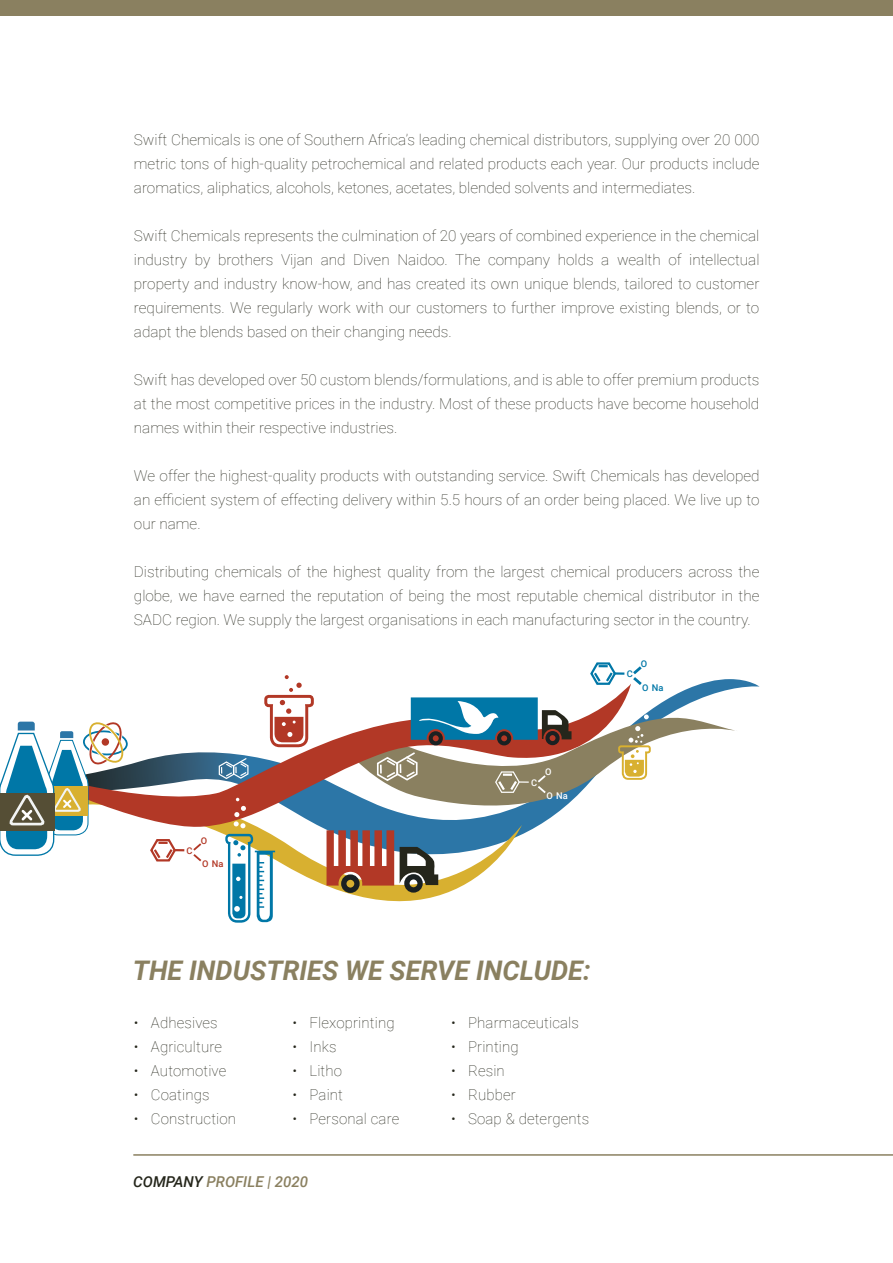
<style>
.page{position:relative;width:893px;height:1263px;background:#fff}
.page>*{position:absolute;margin:0;border:0;box-sizing:border-box;transform-origin:0 0}
.t1{font:italic 700 27px "Roboto";color:#8a8060}
.t2{font:100 15px/24px "Roboto";color:#25261b;text-align:justify}
.t3{font:italic 500 15px "Roboto";color:#8a8060}
.t4{font:500 9.3px "Roboto";color:#b23826}
.t5{font:500 9.3px "Roboto";color:#0077a7}
.t6{font:500 9.3px "Roboto";color:#fff}
.s1{color:#25261b}
</style>
<div class="page">
<div style="left:0;top:0;width:893px;height:15px;background:#8a8060"></div>
<svg style="left:522px;top:679px;width:238px;height:156px"></svg>
<svg style="left:184px;top:831px;width:338px;height:71px"></svg>
<div style="left:341px;top:874px;width:19px;height:19px;border:5px solid #1a2122;border-radius:50%"></div>
<div style="left:404px;top:874px;width:19px;height:19px;border:5px solid #1a2122;border-radius:50%"></div>
<svg style="left:327px;top:831px;width:67px;height:54px;background:#b05e52"></svg>
<svg style="left:400px;top:847px;width:38px;height:38px"></svg>
<svg style="left:129px;top:684px;width:502px;height:147px"></svg>
<svg style="left:0;top:721px;width:129px;height:135px"></svg>
<svg style="left:263px;top:675px;width:52px;height:74px"></svg>
<svg style="left:224px;top:798px;width:51px;height:125px"></svg>
<svg style="left:218px;top:757px;width:32px;height:23px"></svg>
<svg style="left:191px;top:841px;width:12px;height:22px"></svg>
<svg style="left:150px;top:839px;width:34px;height:23px"></svg>
<svg style="left:630px;top:666px;width:15px;height:22px"></svg>
<svg style="left:589px;top:662px;width:35px;height:24px"></svg>
<svg style="left:344px;top:697px;width:394px;height:115px"></svg>
<hr style="left:133px;top:1154px;width:760px;height:2px;background:#8a8060">
<p class="t2" style="left:134px;top:127px;width:627px">Swift Chemicals is one of Southern Africa’s leading chemical distributors, supplying over 20 000 metric tons of high-quality petrochemical and related products each year. Our products include aromatics, aliphatics, alcohols, ketones, acetates, blended solvents and intermediates.</p>
<p class="t2" style="left:134px;top:223px;width:627px">Swift Chemicals represents the culmination of 20 years of combined experience in the chemical industry by brothers Vijan and Diven Naidoo. The company holds a wealth of intellectual property and industry know-how, and has created its own unique blends, tailored to customer requirements. We regularly work with our customers to further improve existing blends, or to adapt the blends based on their changing needs.</p>
<p class="t2" style="left:134px;top:367px;width:627px">Swift has developed over 50 custom blends/formulations, and is able to offer premium products at the most competitive prices in the industry. Most of these products have become household names within their respective industries.</p>
<p class="t2" style="left:134px;top:463px;width:627px">We offer the highest-quality products with outstanding service. Swift Chemicals has developed an efficient system of effecting delivery within 5.5 hours of an order being placed. We live up to our name.</p>
<p class="t2" style="left:134px;top:559px;width:627px">Distributing chemicals of the highest quality from the largest chemical producers across the globe, we have earned the reputation of being the most reputable chemical distributor in the SADC region. We supply the largest organisations in each manufacturing sector in the country.</p>
<p class="t4" style="left:187px;top:844px;width:8px">C</p>
<p class="t4" style="left:201px;top:834px;width:8px">O</p>
<p class="t4" style="left:202px;top:857px;width:23px">O Na</p>
<p class="t6" style="left:531px;top:776px;width:8px">C</p>
<p class="t6" style="left:545px;top:766px;width:8px">O</p>
<p class="t6" style="left:546px;top:789px;width:23px">O Na</p>
<h1 class="t1" style="left:133px;top:951px;width:459px">THE INDUSTRIES WE SERVE INCLUDE:</h1>
<p class="t2" style="left:134px;top:1010px;width:85px">• Adhesives</p>
<p class="t2" style="left:134px;top:1034px;width:90px">• Agriculture</p>
<p class="t2" style="left:134px;top:1058px;width:94px">• Automotive</p>
<p class="t2" style="left:134px;top:1082px;width:77px">• Coatings</p>
<p class="t2" style="left:134px;top:1106px;width:104px">• Construction</p>
<p class="t2" style="left:292px;top:1010px;width:104px">• Flexoprinting</p>
<p class="t2" style="left:292px;top:1034px;width:46px">• Inks</p>
<p class="t2" style="left:292px;top:1058px;width:51px">• Litho</p>
<p class="t2" style="left:292px;top:1082px;width:52px">• Paint</p>
<p class="t2" style="left:292px;top:1106px;width:108px">• Personal care</p>
<p class="t3" style="left:133px;top:1171px;width:176px"><span class="s1">COMPANY</span> PROFILE | 2020</p>
<p class="t2" style="left:451px;top:1010px;width:129px">• Pharmaceuticals</p>
<p class="t2" style="left:451px;top:1034px;width:69px">• Printing</p>
<p class="t2" style="left:451px;top:1058px;width:55px">• Resin</p>
<p class="t2" style="left:451px;top:1082px;width:66px">• Rubber</p>
<p class="t2" style="left:451px;top:1106px;width:140px">• Soap &amp; detergents</p>
<p class="t5" style="left:627px;top:667px;width:8px">C</p>
<p class="t5" style="left:641px;top:657px;width:8px">O</p>
<p class="t5" style="left:642px;top:681px;width:23px">O Na</p>
</div>
